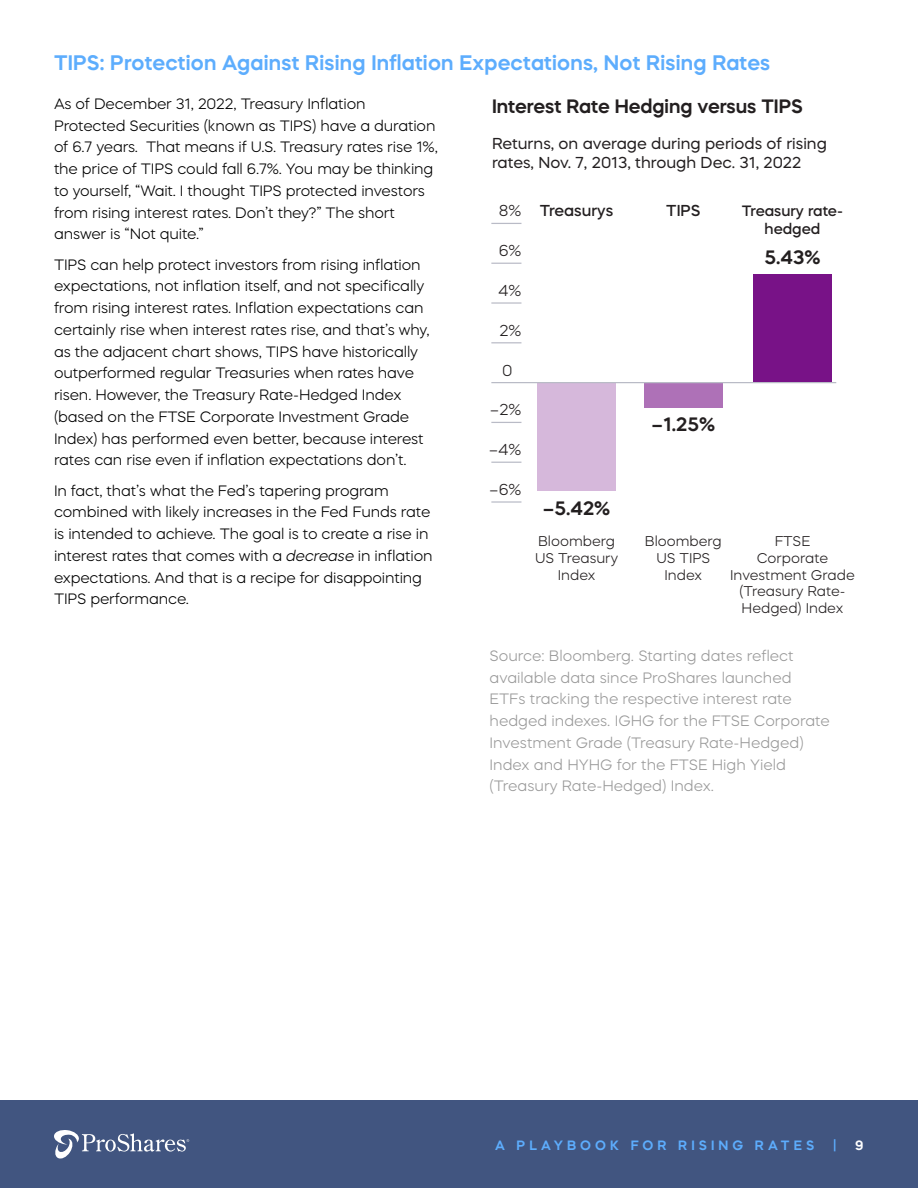
<style>
.page{position:relative;width:918px;height:1188px;background:#fff}
.page>*{position:absolute;margin:0;border:0;box-sizing:border-box;transform-origin:0 0}
.t1{font:600 21px "Mazzard H";letter-spacing:.01em;color:#5dadfd}
.t2{font:600 19.35px "Mazzard H";color:#231f20}
.t3{font:15.9px/19.4px "Mazzard H";color:#231f20}
.t4{font:300 15.9px "Mazzard H";color:#231f20}
.t5{font:500 15.9px "Mazzard H";color:#231f20}
.t6{font:300 15px/21.8px "Mazzard H";letter-spacing:-.01em;color:#000}
.t7{font:300 15px/21.8px "Mazzard H";color:#999}
.t8{font:500 15px/18px "Mazzard H";color:#231f20;text-align:center}
.t9{font:300 14.1px/16.6px "Mazzard H";color:#231f20;text-align:center}
.t10{font:600 13.5px "Mazzard H";letter-spacing:.3em;color:#5dadfd}
.t11{font:600 13.5px "Mazzard H";color:#fff}
.s1{font-style:italic}
</style>
<div class="page">
<div style="left:0;top:1101px;width:918px;height:87px;background:#415580"></div>
<svg style="left:54px;top:1130px;width:135px;height:29px"></svg>
<div style="left:753px;top:275px;width:79px;height:108px;background:#781287"></div>
<div style="left:644px;top:383px;width:79px;height:24px;background:#ae71b7"></div>
<div style="left:537px;top:383px;width:79px;height:107px;background:#d6b8db"></div>
<hr style="left:491px;top:422px;width:30px;height:1px;background:#b9bbc6">
<hr style="left:491px;top:462px;width:30px;height:1px;background:#b9bbc6">
<hr style="left:491px;top:382px;width:345px;height:1px;background:#b9bbc6">
<hr style="left:491px;top:342px;width:30px;height:1px;background:#b9bbc6">
<hr style="left:491px;top:302px;width:30px;height:2px;background:#b9bbc6">
<hr style="left:491px;top:263px;width:30px;height:1px;background:#b9bbc6">
<hr style="left:491px;top:223px;width:30px;height:1px;background:#b9bbc6">
<hr style="left:491px;top:501px;width:30px;height:2px;background:#b9bbc6">
<h1 class="t1" style="left:54px;top:49px;width:718px">TIPS: Protection Against Rising Inflation Expectations, Not Rising Rates</h1>
<p class="t6" style="left:54px;top:93px;width:385px">As of December 31, 2022, Treasury Inflation Protected Securities (known as TIPS) have a duration of 6.7 years. That means if U.S. Treasury rates rise 1%, the price of TIPS could fall 6.7%. You may be thinking to yourself, “Wait. I thought TIPS protected investors from rising interest rates. Don’t they?” The short answer is “Not quite.”</p>
<p class="t6" style="left:54px;top:253px;width:377px">TIPS can help protect investors from rising inflation expectations, not inflation itself, and not specifically from rising interest rates. Inflation expectations can certainly rise when interest rates rise, and that’s why, as the adjacent chart shows, TIPS have historically outperformed regular Treasuries when rates have risen. However, the Treasury Rate-Hedged Index (based on the FTSE Corporate Investment Grade Index) has performed even better, because interest rates can rise even if inflation expectations don’t.</p>
<p class="t6" style="left:54px;top:479px;width:380px">In fact, that’s what the Fed’s tapering program combined with likely increases in the Fed Funds rate is intended to achieve. The goal is to create a rise in interest rates that comes with a <span class="s1">decrease</span> in inflation expectations. And that is a recipe for disappointing TIPS performance.</p>
<p class="t2" style="left:492px;top:94px;width:312px">Interest Rate Hedging versus TIPS</p>
<p class="t3" style="left:492px;top:133px;width:336px">Returns, on average during periods of rising rates, Nov. 7, 2013, through Dec. 31, 2022</p>
<p class="t8" style="left:742px;top:202px;width:103px">Treasury rate&shy;hedged</p>
<p class="t5" style="left:540px;top:201px;width:75px">Treasurys</p>
<p class="t5" style="left:666px;top:201px;width:36px">TIPS</p>
<p class="t4" style="left:499px;top:201px;width:24px">8%</p>
<p class="t4" style="left:499px;top:241px;width:24px">6%</p>
<p class="t2" style="left:765px;top:244px;width:57px">5.43%</p>
<p class="t4" style="left:498px;top:281px;width:25px">4%</p>
<p class="t4" style="left:499px;top:320px;width:24px">2%</p>
<p class="t4" style="left:502px;top:360px;width:12px">0</p>
<p class="t4" style="left:490px;top:400px;width:33px">–2%</p>
<p class="t2" style="left:652px;top:412px;width:65px">–1.25%</p>
<p class="t4" style="left:489px;top:440px;width:34px">–4%</p>
<p class="t4" style="left:489px;top:480px;width:34px">–6%</p>
<p class="t2" style="left:543px;top:495px;width:69px">–5.42%</p>
<p class="t9" style="left:535px;top:533px;width:84px">Bloomberg<br>US Treasury<br>Index</p>
<p class="t9" style="left:645px;top:533px;width:78px">Bloomberg<br>US TIPS<br>Index</p>
<p class="t9" style="left:730px;top:533px;width:126px">FTSE<br>Corporate<br>Investment Grade (Treasury Rate-<br>Hedged) Index</p>
<p class="t7" style="left:490px;top:644px;width:342px">Source: Bloomberg. Starting dates reflect available data since ProShares launched ETFs tracking the respective interest rate hedged indexes. IGHG for the FTSE Corporate Investment Grade (Treasury Rate-Hedged)<br>Index and HYHG for the FTSE High Yield (Treasury Rate-Hedged) Index.</p>
<p class="t10" style="left:495px;top:1136px;width:321px">A PLAYBOOK FOR RISING RATES</p>
<p class="t10" style="left:833px;top:1136px;width:4px">|</p>
<p class="t11" style="left:855px;top:1136px;width:10px">9</p>
</div>
